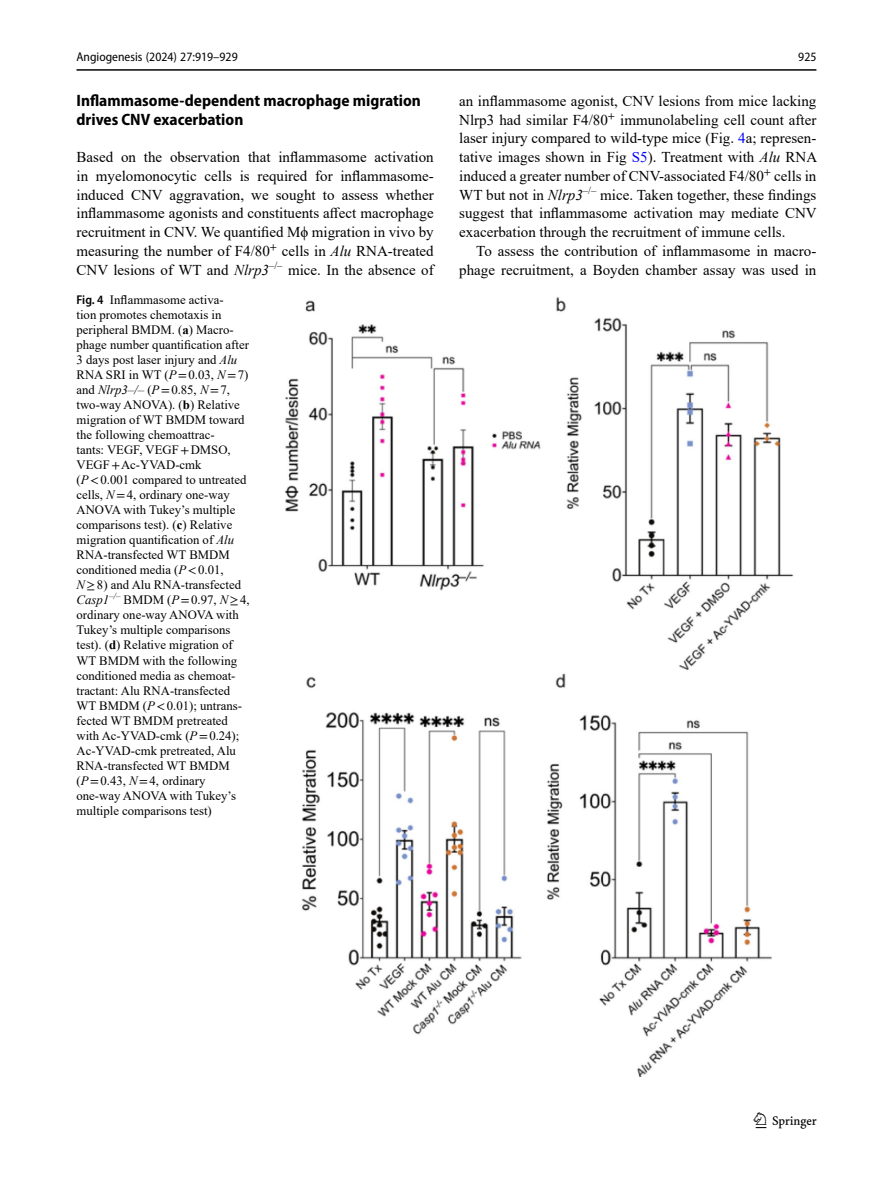
<style>
.page{position:relative;width:893px;height:1187px;background:#fff}
.page>*{position:absolute;margin:0;border:0;box-sizing:border-box;transform-origin:0 0}
.t1{font:22.5px "Springnew";color:#000}
.Head_2{font:700 semi-condensed 16.5px/18.8px "Myriad Pro";color:#000}
.Body_Text{font:15px/18.8px "Times New Roman";color:#000;text-align:justify}
.Body_Text_Indent{font:15px/18.8px "Times New Roman";color:#000;text-align:right}
.Figure_Caption_Side{font:12.75px/15px "Times New Roman";color:#000}
.t2{font:semi-condensed 12.75px "Myriad Pro";color:#000}
.s1{font-style:italic}
.s2{font-family:"Myriad Pro";font-weight:600;font-stretch:semi-condensed}
.s3{font-weight:700}
.s4{font-family:"STIX"}
.s5{color:#00f}
</style>
<div class="page">
<hr style="left:77px;top:69px;width:739px;height:2px;background:#000">
<img style="left:285px;top:297px;width:509px;height:779px">
<p class="t2" style="left:77px;top:49px;width:163px">Angiogenesis (2024) 27:919–929</p>
<p class="Head_2" style="left:77px;top:90px;width:346px">Inflammasome-dependent macrophage migration drives CNV exacerbation</p>
<p class="Body_Text" style="left:77px;top:147px;width:359px">Based on the observation that inflammasome activation in myelomonocytic cells is required for inflammasome&shy;induced CNV aggravation, we sought to assess whether inflammasome agonists and constituents affect macrophage recruitment in CNV. We quantified Mϕ migration in vivo by measuring the number of F4/80<sup>+</sup> cells in <span class="s1">Alu</span> RNA-treated CNV lesions of WT and <span class="s1">Nlrp3</span><sup>–/–</sup> mice. In the absence of</p>
<p class="Figure_Caption_Side" style="left:77px;top:292px;width:175px"><span class="s2">Fig. 4</span> Inflammasome activa-<br>tion promotes chemotaxis in peripheral BMDM. (<span class="s3">a</span>) Macro&shy;phage number quantification after<br>3 days post laser injury and <span class="s1">Alu<br></span>RNA SRI in WT (<span class="s1">P</span><span class="s4">=</span>0.03, <span class="s1">N</span><span class="s4">=</span>7) and <span class="s1">Nlrp3–/–</span> (<span class="s1">P</span><span class="s4">=</span>0.85, <span class="s1">N</span><span class="s4">=</span>7, two-way ANOVA). (<span class="s3">b</span>) Relative migration of WT BMDM toward the following chemoattrac-<br>tants: VEGF, VEGF<span class="s4">+</span>DMSO,<br>VEGF<span class="s4">+</span>Ac-YVAD-cmk (<span class="s1">P</span><span class="s4">&lt;</span>0.001 compared to untreated cells, <span class="s1">N</span><span class="s4">=</span>4, ordinary one-way<br>ANOVA with Tukey’s multiple comparisons test). (<span class="s3">c</span>) Relative migration quantification of <span class="s1">Alu<br></span>RNA-transfected WT BMDM conditioned media (<span class="s1">P</span><span class="s4">&lt;</span>0.01,<br><span class="s1">N</span><span class="s4">≥</span>8) and Alu RNA-transfected<br><span class="s1">Casp1</span><sup>–/–</sup> BMDM (<span class="s1">P</span><span class="s4">=</span>0.97, <span class="s1">N</span><span class="s4">≥</span>4, ordinary one-way ANOVA with<br>Tukey’s multiple comparisons test). (<span class="s3">d</span>) Relative migration of<br>WT BMDM with the following conditioned media as chemoat&shy;tractant: Alu RNA-transfected<br>WT BMDM (<span class="s1">P</span><span class="s4">&lt;</span>0.01); untrans&shy;fected WT BMDM pretreated with Ac-YVAD-cmk (<span class="s1">P</span><span class="s4">=</span>0.24);<br>Ac-YVAD-cmk pretreated, Alu<br>RNA-transfected WT BMDM (<span class="s1">P</span><span class="s4">=</span>0.43, <span class="s1">N</span><span class="s4">=</span>4, ordinary one-way ANOVA with Tukey’s multiple comparisons test)</p>
<p class="t2" style="left:798px;top:49px;width:20px">925</p>
<p class="Body_Text" style="left:459px;top:91px;width:359px">an inflammasome agonist, CNV lesions from mice lacking Nlrp3 had similar F4/80<sup>+</sup> immunolabeling cell count after laser injury compared to wild-type mice (Fig. <span class="s5">4</span>a; represen&shy;tative images shown in Fig <span class="s5">S5</span>). Treatment with <span class="s1">Alu</span> RNA induced a greater number of CNV-associated F4/80<sup>+</sup> cells in WT but not in <span class="s1">Nlrp3</span><sup>–/–</sup> mice. Taken together, these findings suggest that inflammasome activation may mediate CNV exacerbation through the recruitment of immune cells.</p>
<p class="Body_Text_Indent" style="left:459px;top:241px;width:359px">To assess the contribution of inflammasome in macro&shy;phage recruitment, a Boyden chamber assay was used in</p>
<h1 class="t1" style="left:756px;top:1107px;width:63px">1 3</h1>
</div>
